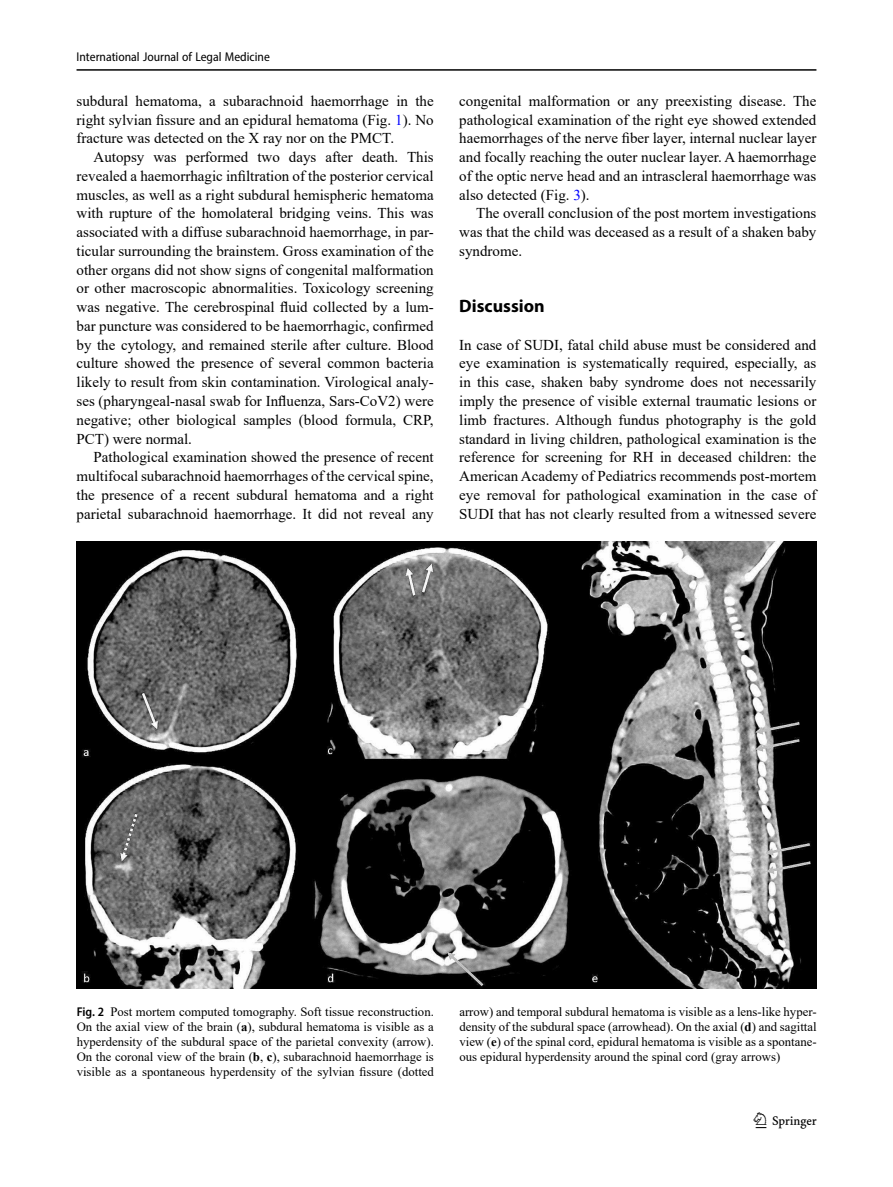
<style>
.page{position:relative;width:893px;height:1187px;background:#fff}
.page>*{position:absolute;margin:0;border:0;box-sizing:border-box;transform-origin:0 0}
.t1{font:22.5px "Springnew";color:#000}
.Head_1{font:700 18px "Myriad Pro";color:#000}
.Body_Text_Indent{font:15px/18.8px "Times New Roman";color:#000;text-align:justify}
.Body_Text{font:15px/18.8px "Times New Roman";color:#000;text-align:justify}
.Figure_Caption{font:12.75px/15px "Times New Roman";color:#000;text-align:justify}
.t2{font:semi-condensed 12.75px "Myriad Pro";color:#000}
.s1{color:#00f}
.s2{font-family:"Myriad Pro";font-weight:600;font-stretch:semi-condensed}
.s3{font-weight:700}
</style>
<div class="page">
<hr style="left:77px;top:69px;width:739px;height:2px;background:#000">
<img style="left:77px;top:541px;width:740px;height:447px">
<p class="t2" style="left:77px;top:49px;width:195px">International Journal of Legal Medicine</p>
<p class="Body_Text_Indent" style="left:77px;top:91px;width:359px">subdural hematoma, a subarachnoid haemorrhage in the right sylvian fissure and an epidural hematoma (Fig. <span class="s1">1</span>). No fracture was detected on the X ray nor on the PMCT.</p>
<p class="Body_Text_Indent" style="left:77px;top:147px;width:359px;text-indent:17px">Autopsy was performed two days after death. This revealed a haemorrhagic infiltration of the posterior cervical muscles, as well as a right subdural hemispheric hematoma with rupture of the homolateral bridging veins. This was associated with a diffuse subarachnoid haemorrhage, in par&shy;ticular surrounding the brainstem. Gross examination of the other organs did not show signs of congenital malformation or other macroscopic abnormalities. Toxicology screening was negative. The cerebrospinal fluid collected by a lum&shy;bar puncture was considered to be haemorrhagic, confirmed by the cytology, and remained sterile after culture. Blood culture showed the presence of several common bacteria likely to result from skin contamination. Virological analy&shy;ses (pharyngeal-nasal swab for Influenza, Sars-CoV2) were negative; other biological samples (blood formula, CRP, PCT) were normal.</p>
<p class="Body_Text_Indent" style="left:77px;top:447px;width:359px;text-indent:17px">Pathological examination showed the presence of recent multifocal subarachnoid haemorrhages of the cervical spine, the presence of a recent subdural hematoma and a right parietal subarachnoid haemorrhage. It did not reveal any</p>
<p class="Body_Text_Indent" style="left:459px;top:91px;width:359px">congenital malformation or any preexisting disease. The pathological examination of the right eye showed extended haemorrhages of the nerve fiber layer, internal nuclear layer and focally reaching the outer nuclear layer. A haemorrhage of the optic nerve head and an intrascleral haemorrhage was also detected (Fig. <span class="s1">3</span>).</p>
<p class="Body_Text_Indent" style="left:459px;top:203px;width:359px;text-indent:17px">The overall conclusion of the post mortem investigations was that the child was deceased as a result of a shaken baby syndrome.</p>
<p class="Head_1" style="left:459px;top:294px;width:87px">Discussion</p>
<p class="Body_Text" style="left:459px;top:335px;width:359px">In case of SUDI, fatal child abuse must be considered and eye examination is systematically required, especially, as in this case, shaken baby syndrome does not necessarily imply the presence of visible external traumatic lesions or limb fractures. Although fundus photography is the gold standard in living children, pathological examination is the reference for screening for RH in deceased children: the American Academy of Pediatrics recommends post-mortem eye removal for pathological examination in the case of SUDI that has not clearly resulted from a witnessed severe</p>
<p class="Figure_Caption" style="left:77px;top:1003px;width:359px"><span class="s2">Fig. 2</span> Post mortem computed tomography. Soft tissue reconstruction.<br>On the axial view of the brain (<span class="s3">a</span>), subdural hematoma is visible as a hyperdensity of the subdural space of the parietal convexity (arrow).<br>On the coronal view of the brain (<span class="s3">b</span>, <span class="s3">c</span>), subarachnoid haemorrhage is visible as a spontaneous hyperdensity of the sylvian fissure (dotted</p>
<p class="Figure_Caption" style="left:459px;top:1003px;width:359px">arrow) and temporal subdural hematoma is visible as a lens-like hyper&shy;density of the subdural space (arrowhead). On the axial (<span class="s3">d</span>) and sagittal view (<span class="s3">e</span>) of the spinal cord, epidural hematoma is visible as a spontane&shy;ous epidural hyperdensity around the spinal cord (gray arrows)</p>
<h1 class="t1" style="left:756px;top:1107px;width:63px">1 3</h1>
</div>
